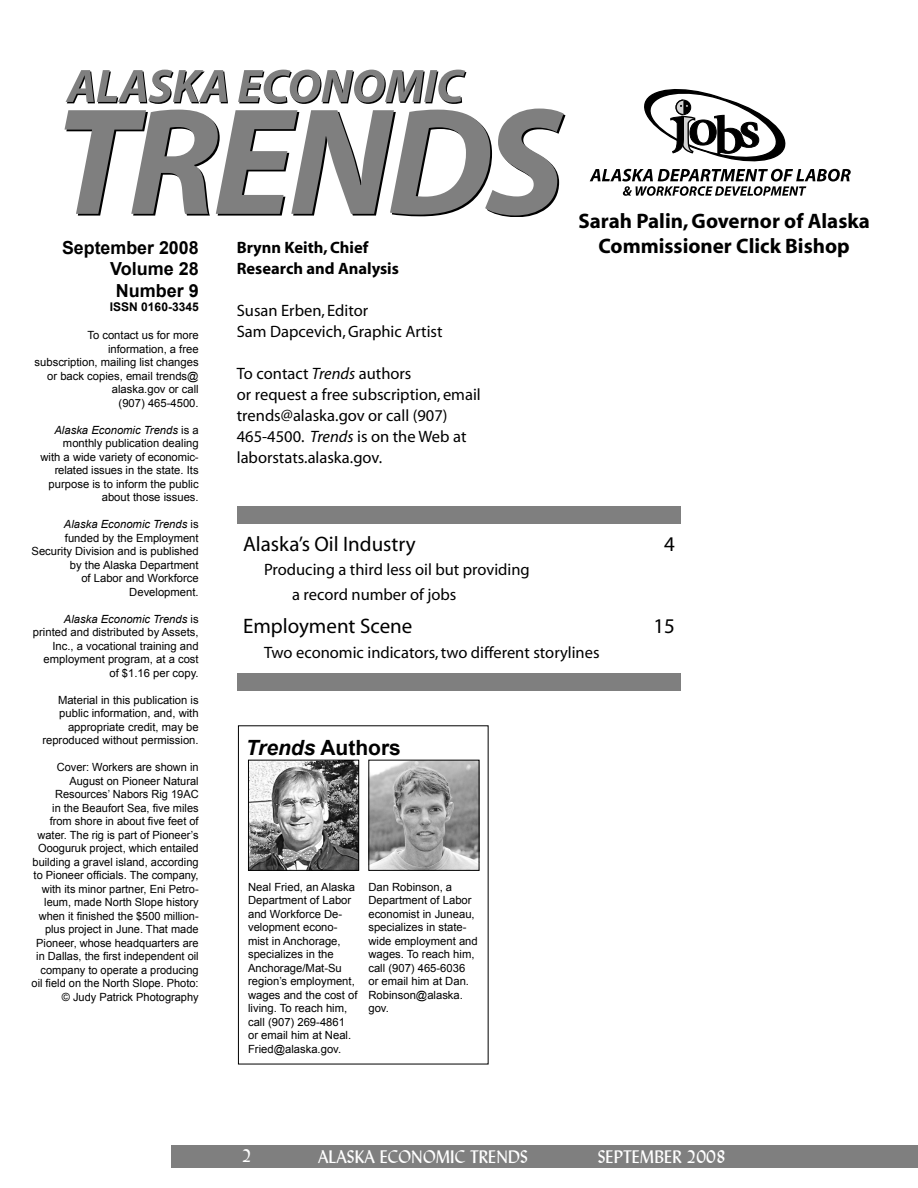
<style>
.page{position:relative;width:918px;height:1188px;background:#fff}
.page>*{position:absolute;margin:0;border:0;box-sizing:border-box;transform-origin:0 0}
.t1{font:700 21px "Myriad";color:#000}
.t2{font:21px "Myriad";color:#000}
.t3{font:700 21px "Arial";color:#000}
.t4{font:18px "Lydian BT";color:#fff}
.t5{font:700 18px/21.6px "Arial";color:#000;text-align:center}
.t6{font:16.5px/21px "Myriad";color:#000}
.t7{font:700 16.5px/21px "Myriad";color:#000}
.t8{font:700 12px "Arial";color:#000}
.t9{font:11.25px/13.5px "Arial";color:#000;text-align:right}
.s1{font-style:italic}
</style>
<div class="page">
<div style="left:172px;top:1145px;width:746px;height:23px;background:#7f7f7f"></div>
<svg style="left:64px;top:70px;width:501px;height:147px"></svg>
<svg style="left:590px;top:89px;width:261px;height:107px"></svg>
<div style="left:237px;top:506px;width:444px;height:17px;background:#7f7f7f"></div>
<div style="left:237px;top:674px;width:444px;height:17px;background:#7f7f7f"></div>
<img style="left:250px;top:762px;width:107px;height:107px">
<div style="left:248px;top:760px;width:111px;height:111px;border:1px solid #000"></div>
<img style="left:370px;top:762px;width:107px;height:107px">
<div style="left:368px;top:760px;width:111px;height:111px;border:1px solid #000"></div>
<h1 class="t1" style="left:578px;top:213px;width:293px">Sarah Palin, Governor of Alaska</h1>
<h2 class="t5" style="left:62px;top:237px;width:138px">September 2008</h2>
<h1 class="t1" style="left:599px;top:238px;width:253px">Commissioner Click Bishop</h1>
<h2 class="t5" style="left:110px;top:258px;width:90px">Volume 28<br>Number 9</h2>
<p class="t8" style="left:110px;top:300px;width:90px">ISSN 0160-3345</p>
<p class="t9" style="left:35px;top:329px;width:166px">To contact us for more information, a free<br>subscription, mailing list changes or back copies, email trends@ alaska.gov or call<br>(907) 465-4500.</p>
<p class="t9" style="left:41px;top:423px;width:160px"><span class="s1">Alaska Economic Trends</span> is a monthly publication dealing with a wide variety of economic&shy;related issues in the state. Its purpose is to inform the public about those issues.</p>
<p class="t9" style="left:32px;top:518px;width:169px"><span class="s1">Alaska Economic Trends</span> is funded by the Employment<br>Security Division and is published by the Alaska Department<br>of Labor and Workforce<br>Development.</p>
<p class="t9" style="left:33px;top:612px;width:167px"><span class="s1">Alaska Economic Trends</span> is printed and distributed by Assets,<br>Inc., a vocational training and employment program, at a cost of $1.16 per copy.</p>
<p class="t9" style="left:42px;top:693px;width:158px">Material in this publication is public information, and, with appropriate credit, may be reproduced without permission.</p>
<p class="t9" style="left:32px;top:761px;width:169px">Cover: Workers are shown in<br>August on Pioneer Natural<br>Resources’ Nabors Rig 19AC<br>in the Beaufort Sea, five miles from shore in about five feet of water. The rig is part of Pioneer’s<br>Oooguruk project, which entailed building a gravel island, according to Pioneer officials. The company, with its minor partner, Eni Petro&shy;leum, made North Slope history when it finished the $500 million&shy;plus project in June. That made<br>Pioneer, whose headquarters are in Dallas, the first independent oil company to operate a producing oil field on the North Slope. Photo: © Judy Patrick Photography</p>
<h3 class="t7" style="left:237px;top:238px;width:164px">Brynn Keith, Chief<br>Research and Analysis</h3>
<h3 class="t6" style="left:237px;top:301px;width:207px">Susan Erben, Editor<br>Sam Dapcevich, Graphic Artist</h3>
<h3 class="t6" style="left:237px;top:364px;width:245px">To contact <span class="s1">Trends</span> authors<br>or request a free subscription, email trends@alaska.gov or call (907)<br>465-4500. <span class="s1">Trends</span> is on the Web at laborstats.alaska.gov.</h3>
<h1 class="t2" style="left:243px;top:536px;width:174px">Alaska’s Oil Industry</h1>
<h1 class="t2" style="left:664px;top:536px;width:12px">4</h1>
<h3 class="t6" style="left:292px;top:559px;width:239px;line-height:24.5px;text-indent:-28px">Producing a third less oil but providing a record number of jobs</h3>
<h1 class="t2" style="left:243px;top:618px;width:171px">Employment Scene</h1>
<h1 class="t2" style="left:654px;top:618px;width:23px">15</h1>
<h3 class="t6" style="left:264px;top:643px;width:337px">Two economic indicators, two different storylines</h3>
<h1 class="t3" style="left:246px;top:736px;width:157px"><span class="s1">Trends</span> Authors</h1>
<p class="t9" style="left:248px;top:880px;width:111px;text-align:left">Neal Fried, an Alaska<br>Department of Labor and Workforce De&shy;velopment econo&shy;mist in Anchorage, specializes in the<br>Anchorage/Mat-Su region’s employment, wages and the cost of living. To reach him, call (907) 269-4861 or email him at Neal.<br>Fried@alaska.gov.</p>
<p class="t9" style="left:368px;top:880px;width:111px;text-align:left">Dan Robinson, a<br>Department of Labor economist in Juneau, specializes in state&shy;wide employment and wages. To reach him, call (907) 465-6036 or email him at Dan.<br>Robinson@alaska. gov.</p>
<h2 class="t4" style="left:242px;top:1145px;width:11px">2</h2>
<h2 class="t4" style="left:318px;top:1146px;width:211px">ALASKA ECONOMIC TRENDS</h2>
<h2 class="t4" style="left:598px;top:1146px;width:130px">SEPTEMBER 2008</h2>
</div>
